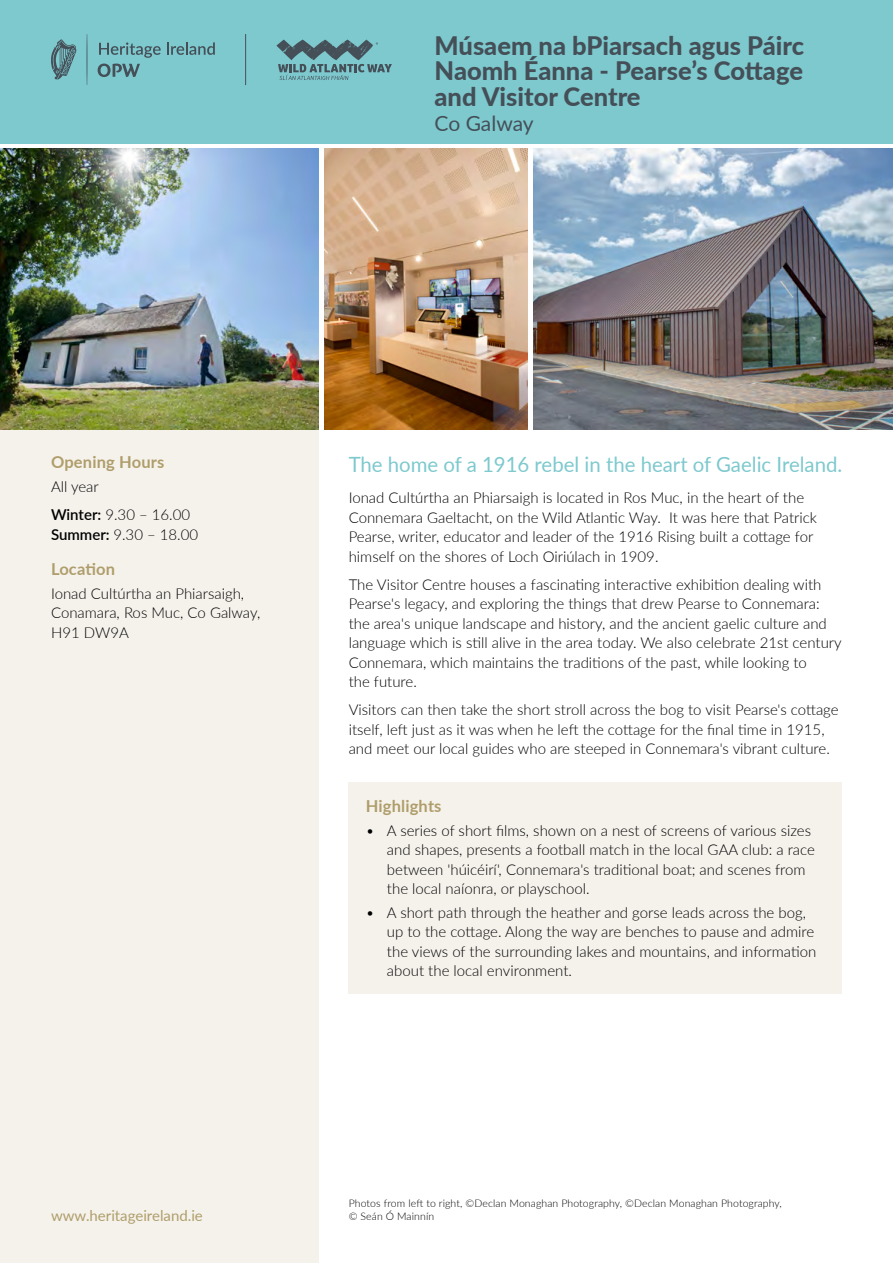
<style>
.page{position:relative;width:893px;height:1263px;background:#fff}
.page>*{position:absolute;margin:0;border:0;box-sizing:border-box;transform-origin:0 0}
.t1{font:800 25.5px/25.5px "Lato";color:#454f58;text-align:justify}
.t2{font:21px "Lato";color:#7dc9ce}
.t3{font:21px "Lato";letter-spacing:-.005em;color:#454f58}
.t4{font:700 16.5px "Lato";letter-spacing:.01em;color:#af9e6b}
.t5{font:300 15px/19.5px "Lato";color:#000}
.t6{font:15px "Lato";color:#af9e6b}
.t7{font:300 10.5px/13.5px "Lato";letter-spacing:.01em;color:#000}
.s1{font-weight:600}
</style>
<div class="page">
<div style="left:0;top:0;width:893px;height:143px;background:#7dc9ce"></div>
<svg style="left:87px;top:34px;width:1px;height:51px"></svg>
<svg style="left:51px;top:39px;width:26px;height:40px"></svg>
<svg style="left:98px;top:64px;width:42px;height:13px"></svg>
<svg style="left:99px;top:42px;width:62px;height:16px"></svg>
<svg style="left:167px;top:42px;width:48px;height:13px"></svg>
<div style="left:0;top:428px;width:318px;height:835px;background:#f5f2ec"></div>
<img style="left:0;top:148px;width:318px;height:281px">
<img style="left:324px;top:148px;width:203px;height:281px">
<img style="left:533px;top:148px;width:360px;height:281px">
<hr style="left:245px;top:34px;width:1px;height:51px;background:#454f58">
<div style="left:349px;top:782px;width:493px;height:211px;background:#f5f2ec"></div>
<svg style="left:276px;top:40px;width:116px;height:40px"></svg>
<h1 class="t1" style="left:435px;top:31px;width:371px">Músaem na bPiarsach agus Páirc Naomh Éanna - Pearse’s Cottage and Visitor Centre</h1>
<h2 class="t3" style="left:435px;top:108px;width:101px">Co Galway</h2>
<p class="t4" style="left:51px;top:450px;width:115px">Opening Hours</p>
<p class="t5" style="left:51px;top:472px;width:141px;line-height:28px">All year<br><span class="s1">Winter:</span> 9.30 – 16.00</p>
<p class="t5" style="left:51px;top:524px;width:149px"><span class="s1">Summer:</span> 9.30 – 18.00</p>
<p class="t4" style="left:51px;top:557px;width:66px">Location</p>
<p class="t5" style="left:51px;top:583px;width:211px">Ionad Cultúrtha an Phiarsaigh,<br>Conamara, Ros Muc, Co Galway,<br>H91 DW9A</p>
<p class="t6" style="left:51px;top:1205px;width:153px">www.heritageireland.ie</p>
<h2 class="t2" style="left:349px;top:449px;width:495px">The home of a 1916 rebel in the heart of Gaelic Ireland.</h2>
<p class="t5" style="left:349px;top:487px;width:470px">Ionad Cultúrtha an Phiarsaigh is located in Ros Muc, in the heart of the Connemara Gaeltacht, on the Wild Atlantic Way. It was here that Patrick Pearse, writer, educator and leader of the 1916 Rising built a cottage for himself on the shores of Loch Oiriúlach in 1909.</p>
<p class="t5" style="left:349px;top:574px;width:495px">The Visitor Centre houses a fascinating interactive exhibition dealing with Pearse's legacy, and exploring the things that drew Pearse to Connemara: the area's unique landscape and history, and the ancient gaelic culture and language which is still alive in the area today. We also celebrate 21st century Connemara, which maintains the traditions of the past, while looking to<br>the future.</p>
<p class="t5" style="left:349px;top:700px;width:491px">Visitors can then take the short stroll across the bog to visit Pearse's cottage itself, left just as it was when he left the cottage for the final time in 1915, and meet our local guides who are steeped in Connemara's vibrant culture.</p>
<p class="t4" style="left:366px;top:794px;width:77px">Highlights</p>
<p class="t5" style="left:387px;top:820px;width:429px;text-indent:-21px">• A series of short films, shown on a nest of screens of various sizes and shapes, presents a football match in the local GAA club: a race between 'húicéirí', Connemara's traditional boat; and scenes from the local naíonra, or playschool.</p>
<p class="t5" style="left:387px;top:902px;width:431px;text-indent:-21px">• A short path through the heather and gorse leads across the bog, up to the cottage. Along the way are benches to pause and admire the views of the surrounding lakes and mountains, and information about the local environment.</p>
<p class="t7" style="left:349px;top:1196px;width:435px">Photos from left to right, ©Declan Monaghan Photography, ©Declan Monaghan Photography, © Seán Ó Mainnín</p>
</div>
